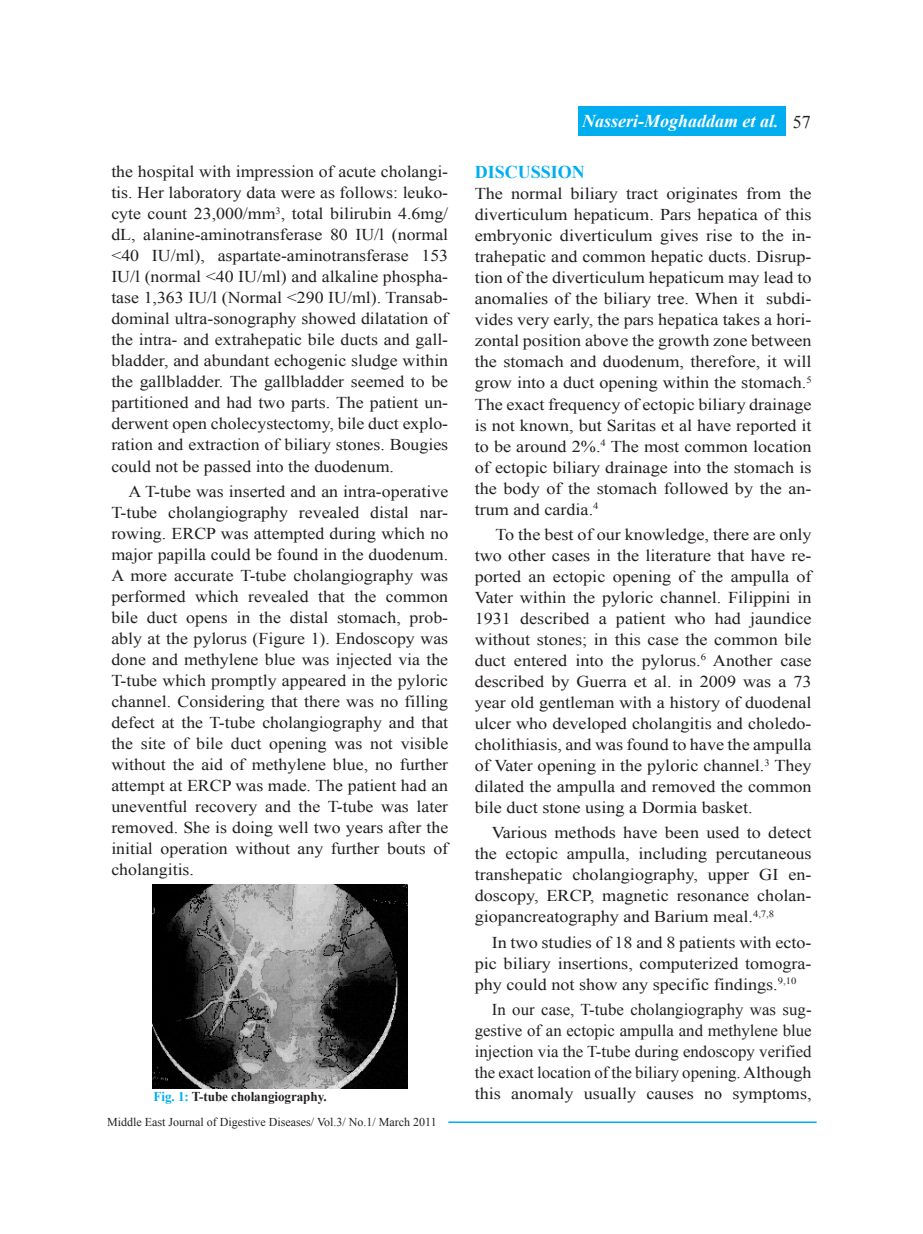
<style>
.page{position:relative;width:923px;height:1234px;background:#fff}
.page>*{position:absolute;margin:0;border:0;box-sizing:border-box;transform-origin:0 0}
.t1{font:italic 700 18px "Times New Roman";color:#fff}
.t2{font:700 18px "Times New Roman";color:#00aeef}
.t3{font:18px "Times New Roman";color:#231f20}
.t4{font:16.5px/21px "Times New Roman";color:#231f20;text-align:justify;scale:1.1 1}
.t5{font:16.5px/21px "Times New Roman";color:#231f20;text-align:justify;scale:1.08 1}
.t6{font:16.5px/21px "Times New Roman";color:#231f20;text-align:justify}
.t7{font:700 13.5px "Times New Roman";letter-spacing:-.005em;color:#231f20}
.t8{font:12px "Times New Roman";color:#231f20}
.s1{color:#00aeef}
</style>
<div class="page">
<div style="left:578px;top:106px;width:207px;height:30px;background:#00aeef"></div>
<hr style="left:448px;top:1121px;width:368px;height:1px;background:#00aeef">
<img style="left:152px;top:884px;width:255px;height:203px">
<p class="t5" style="left:111px;top:161px;width:313px">the hospital with impression of acute cholangi&shy;tis. Her laboratory data were as follows: leuko&shy;cyte count 23,000/mm<sup>3</sup>, total bilirubin 4.6mg/ dL, alanine-aminotransferase 80 IU/l (normal &lt;40 IU/ml), aspartate-aminotransferase 153<br>IU/l (normal &lt;40 IU/ml) and alkaline phospha&shy;tase 1,363 IU/l (Normal &lt;290 IU/ml). Transab&shy;dominal ultra-sonography showed dilatation of the intra- and extrahepatic bile ducts and gall&shy;bladder, and abundant echogenic sludge within the gallbladder. The gallbladder seemed to be partitioned and had two parts. The patient un&shy;derwent open cholecystectomy, bile duct explo&shy;ration and extraction of biliary stones. Bougies could not be passed into the duodenum.</p>
<p class="t5" style="left:111px;top:480px;width:313px;text-indent:17px">A T-tube was inserted and an intra-operative T-tube cholangiography revealed distal nar&shy;rowing. ERCP was attempted during which no major papilla could be found in the duodenum.<br>A more accurate T-tube cholangiography was performed which revealed that the common bile duct opens in the distal stomach, prob&shy;ably at the pylorus (Figure 1). Endoscopy was done and methylene blue was injected via the T-tube which promptly appeared in the pyloric channel. Considering that there was no filling defect at the T-tube cholangiography and that the site of bile duct opening was not visible without the aid of methylene blue, no further attempt at ERCP was made. The patient had an uneventful recovery and the T-tube was later removed. She is doing well two years after the initial operation without any further bouts of cholangitis.</p>
<p class="t7" style="left:154px;top:1086px;width:175px"><span class="s1">Fig. 1:</span> T-tube cholangiography.</p>
<p class="t8" style="left:107px;top:1113px;width:331px">Middle East Journal of Digestive Diseases/ Vol.3/ No.1/ March 2011</p>
<p class="t1" style="left:582px;top:109px;width:198px">Nasseri-Moghaddam et al.</p>
<p class="t3" style="left:792px;top:109px;width:19px">57</p>
<p class="t2" style="left:475px;top:160px;width:112px">Discussion</p>
<p class="t4" style="left:475px;top:183px;width:308px">The normal biliary tract originates from the diverticulum hepaticum. Pars hepatica of this embryonic diverticulum gives rise to the in&shy;trahepatic and common hepatic ducts. Disrup&shy;tion of the diverticulum hepaticum may lead to anomalies of the biliary tree. When it subdi&shy;vides very early, the pars hepatica takes a hori&shy;zontal position above the growth zone between the stomach and duodenum, therefore, it will grow into a duct opening within the stomach.<sup>5<br></sup>The exact frequency of ectopic biliary drainage is not known, but Saritas et al have reported it to be around 2%.<sup>4</sup> The most common location of ectopic biliary drainage into the stomach is the body of the stomach followed by the an&shy;trum and cardia.<sup>4</sup></p>
<p class="t4" style="left:475px;top:523px;width:308px;text-indent:21px">To the best of our knowledge, there are only two other cases in the literature that have re&shy;ported an ectopic opening of the ampulla of Vater within the pyloric channel. Filippini in 1931 described a patient who had jaundice without stones; in this case the common bile duct entered into the pylorus.<sup>6</sup> Another case described by Guerra et al. in 2009 was a 73 year old gentleman with a history of duodenal ulcer who developed cholangitis and choledo&shy;cholithiasis, and was found to have the ampulla of Vater opening in the pyloric channel.<sup>3</sup> They dilated the ampulla and removed the common bile duct stone using a Dormia basket.</p>
<p class="t4" style="left:475px;top:821px;width:308px;text-indent:17px">Various methods have been used to detect the ectopic ampulla, including percutaneous transhepatic cholangiography, upper GI en&shy;doscopy, ERCP, magnetic resonance cholan&shy;giopancreatography and Barium meal.<sup>4,7,8</sup></p>
<p class="t4" style="left:475px;top:931px;width:308px;text-indent:17px">In two studies of 18 and 8 patients with ecto&shy;pic biliary insertions, computerized tomogra&shy;phy could not show any specific findings.<sup>9,10</sup></p>
<p class="t6" style="left:475px;top:998px;width:338px;text-indent:17px">In our case, T-tube cholangiography was sug&shy;gestive of an ectopic ampulla and methylene blue injection via the T-tube during endoscopy verified the exact location of the biliary opening. Although this anomaly usually causes no symptoms,</p>
</div>
